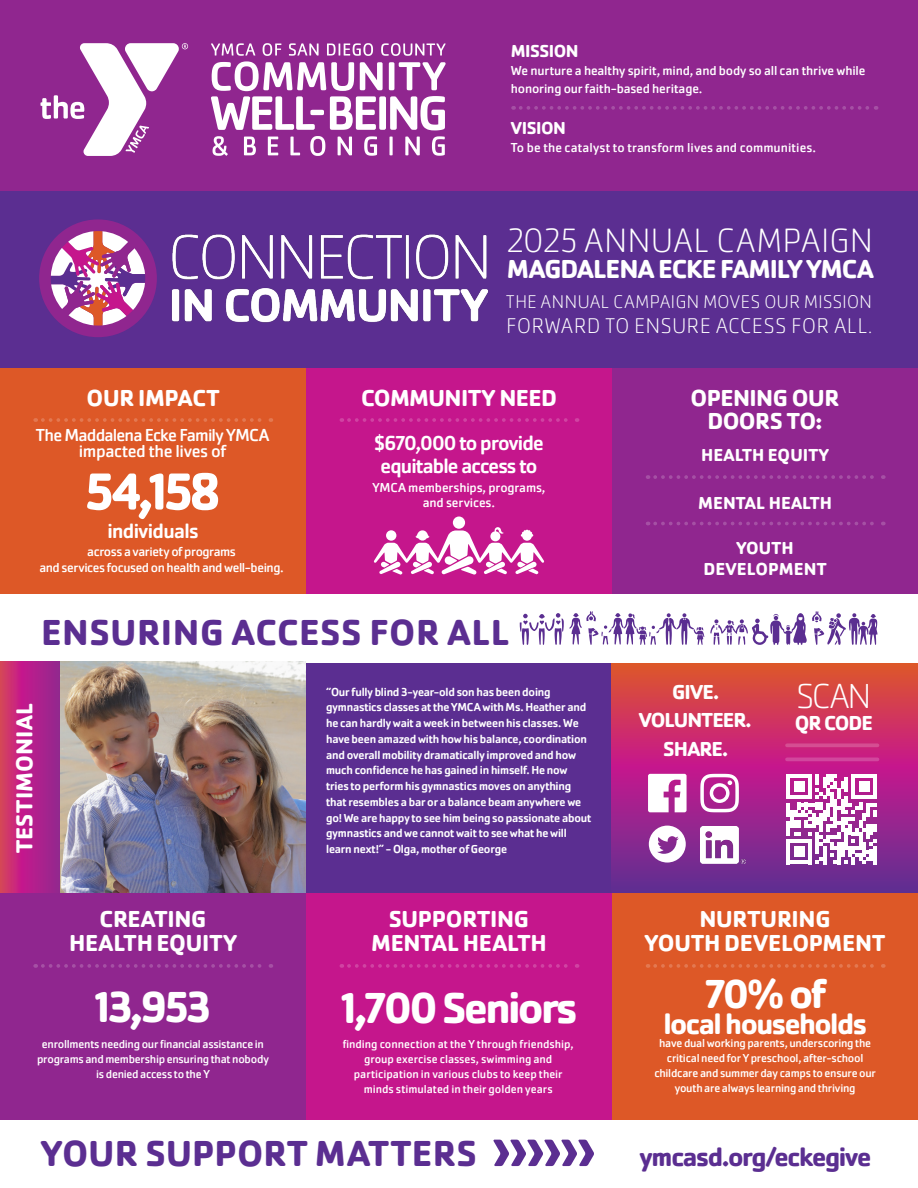
<style>
.page{position:relative;width:918px;height:1188px;background:#fff}
.page>*{position:absolute;margin:0;border:0;box-sizing:border-box;transform-origin:0 0}
.t1{font:700 54px "Cachet Pro";color:#fff}
.t2{font:700 45px "Cachet Pro";letter-spacing:-.06em;color:#fff}
.t3{font:700 42px "Cachet Pro";color:#fff}
.t4{font:700 37.5px "Cachet Pro";letter-spacing:.01em;color:#5b2e91}
.t5{font:200 36px "Cachet Pro";color:#fff}
.t6{font:200 35.1px "Cachet Pro";letter-spacing:.025em;color:#fff}
.t7{font:700 30px "Cachet Pro";letter-spacing:-.05em;color:#fff}
.t8{font:700 27px "Cachet Pro";letter-spacing:-.04em;color:#fff}
.t9{font:700 27px "Cachet Pro";letter-spacing:-.05em;color:#5b2e91}
.t10{font:700 24px/22.5px "Cachet Pro";letter-spacing:-.01em;color:#fff;text-align:center}
.t11{font:700 24px "Cachet Pro";letter-spacing:.015em;color:#fff}
.t12{font:200 22.05px "Cachet Pro";letter-spacing:.03em;color:#fff}
.t13{font:500 21px/23.2px "Cachet Pro";letter-spacing:-.035em;color:#fff;text-align:center}
.t14{font:700 21px "Cachet Pro";letter-spacing:-.045em;color:#fff}
.t15{font:200 19.05px "Cachet Pro";letter-spacing:.025em;color:#fff}
.t16{font:700 18px/21px "Cachet Pro";letter-spacing:.005em;color:#fff;text-align:center}
.t17{font:18px/16.5px "Cachet Pro";letter-spacing:-.04em;color:#fff;text-align:center}
.t18{font:700 18px "Cachet Pro";letter-spacing:-.03em;color:#fff}
.t19{font:13.5px/18px "Cachet Pro";letter-spacing:-.01em;color:#fff}
.t20{font:13.5px/15.8px "Cachet Pro";letter-spacing:-.03em;color:#fff;text-align:center}
.t21{font:500 12px/15.8px "Cachet Pro";letter-spacing:-.015em;color:#fff}
.t22{font:12px/15px "Cachet Pro";letter-spacing:-.02em;color:#fff;text-align:center}
.t23{font:12px/15px "Cachet Pro";color:#fff;text-align:center}
</style>
<div class="page">
<div style="left:0;top:662px;width:612px;height:232px;background:#5b2e91"></div>
<svg style="left:612px;top:663px;width:306px;height:230px;background:#b33071"></svg>
<div style="left:0;top:0;width:918px;height:191px;background:#90268f"></div>
<div style="left:0;top:367px;width:306px;height:227px;background:#dd5827"></div>
<div style="left:306px;top:367px;width:306px;height:227px;background:#c5168c"></div>
<div style="left:612px;top:367px;width:306px;height:227px;background:#90268f"></div>
<div style="left:0;top:893px;width:306px;height:227px;background:#90268f"></div>
<div style="left:306px;top:893px;width:306px;height:227px;background:#c5168c"></div>
<div style="left:612px;top:893px;width:306px;height:227px;background:#dd5827"></div>
<div style="left:0;top:191px;width:918px;height:177px;background:#5b2e91"></div>
<svg style="left:520px;top:611px;width:184px;height:34px"></svg>
<svg style="left:710px;top:611px;width:168px;height:34px"></svg>
<svg style="left:521px;top:106px;width:356px;height:4px"></svg>
<svg style="left:787px;top:743px;width:91px;height:4px"></svg>
<hr style="left:787px;top:758px;width:91px;height:3px;background:#fff">
<svg style="left:648px;top:774px;width:39px;height:38px"></svg>
<svg style="left:700px;top:774px;width:39px;height:38px"></svg>
<svg style="left:649px;top:826px;width:37px;height:37px"></svg>
<img style="left:700px;top:826px;width:45px;height:38px">
<svg style="left:211px;top:43px;width:235px;height:87px"></svg>
<svg style="left:213px;top:136px;width:15px;height:20px"></svg>
<svg style="left:244px;top:137px;width:12px;height:18px"></svg>
<svg style="left:268px;top:137px;width:10px;height:18px"></svg>
<svg style="left:290px;top:137px;width:10px;height:18px"></svg>
<svg style="left:310px;top:136px;width:15px;height:20px"></svg>
<svg style="left:338px;top:137px;width:14px;height:18px"></svg>
<svg style="left:364px;top:136px;width:13px;height:20px"></svg>
<svg style="left:390px;top:137px;width:3px;height:18px"></svg>
<svg style="left:405px;top:137px;width:15px;height:18px"></svg>
<svg style="left:432px;top:136px;width:13px;height:20px"></svg>
<svg style="left:40px;top:43px;width:148px;height:113px"></svg>
<div style="left:39px;top:219px;width:118px;height:118px;background:#90268f;border-radius:50%"></div>
<svg style="left:51px;top:231px;width:94px;height:95px"></svg>
<img style="left:172px;top:234px;width:316px;height:89px">
<svg style="left:349px;top:964px;width:229px;height:4px"></svg>
<svg style="left:655px;top:964px;width:229px;height:4px"></svg>
<svg style="left:43px;top:964px;width:228px;height:4px"></svg>
<svg style="left:349px;top:418px;width:229px;height:4px"></svg>
<svg style="left:43px;top:418px;width:228px;height:4px"></svg>
<svg style="left:655px;top:475px;width:229px;height:4px"></svg>
<svg style="left:655px;top:522px;width:229px;height:3px"></svg>
<div style="left:453px;top:517px;width:12px;height:12px;background:#fff;border-radius:50%"></div>
<svg style="left:374px;top:527px;width:170px;height:48px"></svg>
<svg style="left:787px;top:774px;width:90px;height:90px"></svg>
<img style="left:59px;top:662px;width:247px;height:231px">
<svg style="left:0;top:662px;width:59px;height:231px;background:#b82682"></svg>
<svg style="left:493px;top:1140px;width:101px;height:26px"></svg>
<p class="t18" style="left:511px;top:40px;width:69px">MISSION</p>
<p class="t19" style="left:511px;top:61px;width:356px">We nurture a healthy spirit, mind, and body so all can thrive while honoring our faith-based heritage.</p>
<p class="t16" style="left:511px;top:117px;width:57px">VISION</p>
<p class="t19" style="left:511px;top:139px;width:307px">To be the catalyst to transform lives and communities.</p>
<p class="t6" style="left:507px;top:220px;width:367px">2025 ANNUAL CAMPAIGN</p>
<p class="t8" style="left:507px;top:252px;width:368px">MAGDALENA ECKE FAMILY YMCA</p>
<p class="t10" style="left:87px;top:387px;width:135px">OUR IMPACT</p>
<p class="t17" style="left:36px;top:427px;width:235px">The Maddalena Ecke Family YMCA impacted the lives of</p>
<p class="t1" style="left:85px;top:458px;width:137px">54,158</p>
<p class="t13" style="left:107px;top:520px;width:93px">individuals</p>
<p class="t20" style="left:39px;top:544px;width:246px">across a variety of programs<br>and services focused on health and well-being.</p>
<p class="t15" style="left:506px;top:291px;width:367px">THE ANNUAL CAMPAIGN MOVES OUR MISSION</p>
<p class="t12" style="left:506px;top:313px;width:367px">FORWARD TO ENSURE ACCESS FOR ALL.</p>
<p class="t10" style="left:361px;top:387px;width:197px">COMMUNITY NEED</p>
<p class="t10" style="left:691px;top:387px;width:150px">OPENING OUR<br>DOORS TO:</p>
<p class="t16" style="left:701px;top:445px;width:129px">HEALTH EQUITY</p>
<p class="t16" style="left:698px;top:493px;width:135px">MENTAL HEALTH</p>
<p class="t16" style="left:704px;top:538px;width:124px">YOUTH<br>DEVELOPMENT</p>
<p class="t13" style="left:374px;top:431px;width:171px">$670,000 to provide equitable access to</p>
<p class="t19" style="left:372px;top:479px;width:175px;line-height:15.8px;text-align:center">YMCA memberships, programs, and services.</p>
<p class="t4" style="left:41px;top:609px;width:470px">ENSURING ACCESS FOR ALL</p>
<p class="t11" style="left:9px;top:853px;width:152px;rotate:-90deg">TESTIMONIAL</p>
<p class="t21" style="left:326px;top:684px;width:267px">“Our fully blind 3-year-old son has been doing gymnastics classes at the YMCA with Ms. Heather and he can hardly wait a week in between his classes. We have been amazed with how his balance, coordination and overall mobility dramatically improved and how much confidence he has gained in himself. He now tries to perform his gymnastics moves on anything that resembles a bar or a balance beam anywhere we go! We are happy to see him being so passionate about gymnastics and we cannot wait to see what he will learn next!” - Olga, mother of George</p>
<p class="t10" style="left:100px;top:908px;width:108px">CREATING</p>
<p class="t10" style="left:69px;top:932px;width:169px">HEALTH EQUITY</p>
<p class="t2" style="left:95px;top:979px;width:118px">13,953</p>
<p class="t10" style="left:389px;top:908px;width:142px">SUPPORTING</p>
<p class="t10" style="left:371px;top:932px;width:177px">MENTAL HEALTH</p>
<p class="t2" style="left:341px;top:980px;width:238px">1,700 Seniors</p>
<p class="t14" style="left:672px;top:678px;width:49px">GIVE.</p>
<p class="t14" style="left:639px;top:707px;width:114px">VOLUNTEER.</p>
<p class="t14" style="left:663px;top:736px;width:67px">SHARE.</p>
<p class="t5" style="left:797px;top:675px;width:76px">SCAN</p>
<p class="t14" style="left:795px;top:710px;width:80px">QR CODE</p>
<p class="t10" style="left:699px;top:908px;width:133px">NURTURING</p>
<p class="t10" style="left:645px;top:932px;width:242px">YOUTH DEVELOPMENT</p>
<p class="t3" style="left:705px;top:968px;width:123px">70% of</p>
<p class="t7" style="left:663px;top:1005px;width:205px">local households</p>
<p class="t22" style="left:37px;top:1037px;width:233px">enrollments needing our financial assistance in programs and membership ensuring that nobody is denied access to the Y</p>
<p class="t22" style="left:654px;top:1036px;width:223px">have dual working parents, underscoring the critical need for Y preschool, after-school childcare and summer day camps to ensure our youth are always learning and thriving</p>
<p class="t23" style="left:343px;top:1037px;width:233px">finding connection at the Y through friendship, group exercise classes, swimming and participation in various clubs to keep their minds stimulated in their golden years</p>
<p class="t4" style="left:41px;top:1131px;width:437px">YOUR SUPPORT MATTERS</p>
<p class="t9" style="left:640px;top:1140px;width:233px">ymcasd.org/eckegive</p>
</div>
